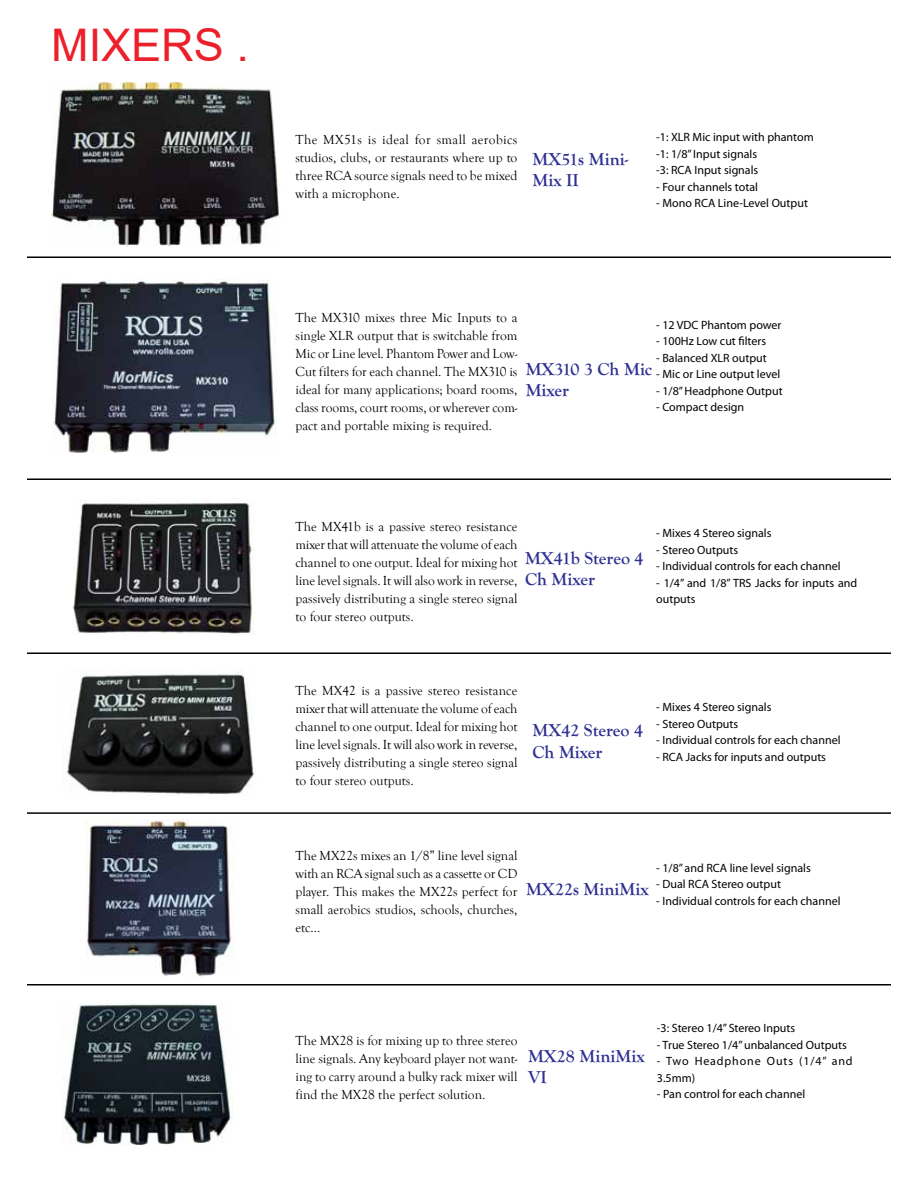
<style>
.page{position:relative;width:918px;height:1188px;background:#fff}
.page>*{position:absolute;margin:0;border:0;box-sizing:border-box;transform-origin:0 0}
.t1{font:45px "Arial";color:#ec202a}
.t2{font:700 18px/21.6px "Goudy Old Style T";color:#2e3092}
.t3{font:13.5px/18px "Goudy Old Style T";color:#000;text-align:justify}
.t4{font:12px/16.5px "Myriad Pro";color:#000}
.t5{font:12px/16.5px "Myriad Pro";letter-spacing:.075em;color:#000}
</style>
<div class="page">
<img style="left:62px;top:671px;width:192px;height:123px">
<img style="left:72px;top:498px;width:182px;height:136px">
<img style="left:62px;top:1003px;width:170px;height:141px">
<hr style="left:27px;top:812px;width:864px;height:2px;background:#000">
<img style="left:86px;top:820px;width:147px;height:156px">
<hr style="left:27px;top:652px;width:864px;height:2px;background:#000">
<hr style="left:27px;top:984px;width:864px;height:2px;background:#000">
<img style="left:53px;top:280px;width:224px;height:173px">
<hr style="left:27px;top:478px;width:864px;height:2px;background:#000">
<hr style="left:27px;top:256px;width:864px;height:2px;background:#000">
<img style="left:51px;top:82px;width:229px;height:164px">
<h1 class="t1" style="left:51px;top:14px;width:199px">MIXERS .</h1>
<p class="t3" style="left:296px;top:131px;width:224px">The MX51s is ideal for small aerobics studios, clubs, or restaurants where up to three RCA source signals need to be mixed with a microphone.</p>
<h2 class="t2" style="left:533px;top:148px;width:97px">MX51s Mini-<br>Mix II</h2>
<p class="t4" style="left:656px;top:129px;width:159px">-1: XLR Mic input with phantom -1: 1/8” Input signals<br>-3: RCA Input signals</p>
<p class="t4" style="left:656px;top:178px;width:103px">- Four channels total</p>
<p class="t4" style="left:656px;top:195px;width:153px">- Mono RCA Line-Level Output</p>
<p class="t3" style="left:296px;top:309px;width:224px">The MX310 mixes three Mic Inputs to a single XLR output that is switchable from Mic or Line level. Phantom Power and Low-Cut filters for each channel. The MX310 is ideal for many applications; board rooms, class rooms, court rooms, or wherever com&shy;pact and portable mixing is required.</p>
<p class="t4" style="left:656px;top:316px;width:127px">- 12 VDC Phantom power</p>
<p class="t4" style="left:656px;top:333px;width:111px">- 100Hz Low cut filters</p>
<p class="t4" style="left:656px;top:349px;width:112px">- Balanced XLR output</p>
<p class="t4" style="left:656px;top:366px;width:125px">- Mic or Line output level</p>
<p class="t4" style="left:656px;top:382px;width:128px">- 1/8” Headphone Output</p>
<p class="t4" style="left:656px;top:399px;width:89px">- Compact design</p>
<h2 class="t2" style="left:526px;top:358px;width:128px">MX310 3 Ch Mic<br>Mixer</h2>
<p class="t3" style="left:296px;top:518px;width:224px">The MX41b is a passive stereo resistance mixer that will attenuate the volume of each channel to one output. Ideal for mixing hot line level signals. It will also work in reverse, passively distributing a single stereo signal to four stereo outputs.</p>
<h2 class="t2" style="left:525px;top:547px;width:120px">MX41b Stereo 4<br>Ch Mixer</h2>
<p class="t4" style="left:656px;top:525px;width:117px">- Mixes 4 Stereo signals</p>
<p class="t4" style="left:656px;top:541px;width:84px">- Stereo Outputs</p>
<p class="t4" style="left:656px;top:558px;width:186px">- Individual controls for each channel</p>
<p class="t4" style="left:656px;top:574px;width:202px">- 1/4” and 1/8” TRS Jacks for inputs and outputs</p>
<p class="t3" style="left:296px;top:681px;width:224px">The MX42 is a passive stereo resistance mixer that will attenuate the volume of each channel to one output. Ideal for mixing hot line level signals. It will also work in reverse, passively distributing a single stereo signal to four stereo outputs.</p>
<h2 class="t2" style="left:533px;top:720px;width:112px">MX42 Stereo 4<br>Ch Mixer</h2>
<p class="t4" style="left:656px;top:699px;width:117px">- Mixes 4 Stereo signals</p>
<p class="t4" style="left:656px;top:715px;width:84px">- Stereo Outputs</p>
<p class="t4" style="left:656px;top:732px;width:186px">- Individual controls for each channel</p>
<p class="t4" style="left:656px;top:748px;width:171px">- RCA Jacks for inputs and outputs</p>
<p class="t3" style="left:296px;top:846px;width:223px">The MX22s mixes an 1/8” line level signal with an RCA signal such as a cassette or CD player. This makes the MX22s perfect for small aerobics studios, schools, churches, etc...</p>
<p class="t4" style="left:656px;top:859px;width:156px">- 1/8” and RCA line level signals</p>
<p class="t4" style="left:656px;top:876px;width:126px">- Dual RCA Stereo output</p>
<p class="t4" style="left:656px;top:892px;width:186px">- Individual controls for each channel</p>
<h2 class="t2" style="left:526px;top:879px;width:124px">MX22s MiniMix</h2>
<p class="t3" style="left:296px;top:1032px;width:224px">The MX28 is for mixing up to three stereo line signals. Any keyboard player not want&shy;ing to carry around a bulky rack mixer will find the MX28 the perfect solution.</p>
<h2 class="t2" style="left:528px;top:1045px;width:118px">MX28 MiniMix<br>VI</h2>
<p class="t4" style="left:657px;top:1020px;width:140px">-3: Stereo 1/4” Stereo Inputs</p>
<p class="t4" style="left:657px;top:1036px;width:192px">- True Stereo 1/4” unbalanced Outputs</p>
<p class="t5" style="left:657px;top:1053px;width:197px">- Two Headphone Outs (1/4” and<br>3.5mm)</p>
<p class="t4" style="left:657px;top:1086px;width:150px">- Pan control for each channel</p>
</div>
